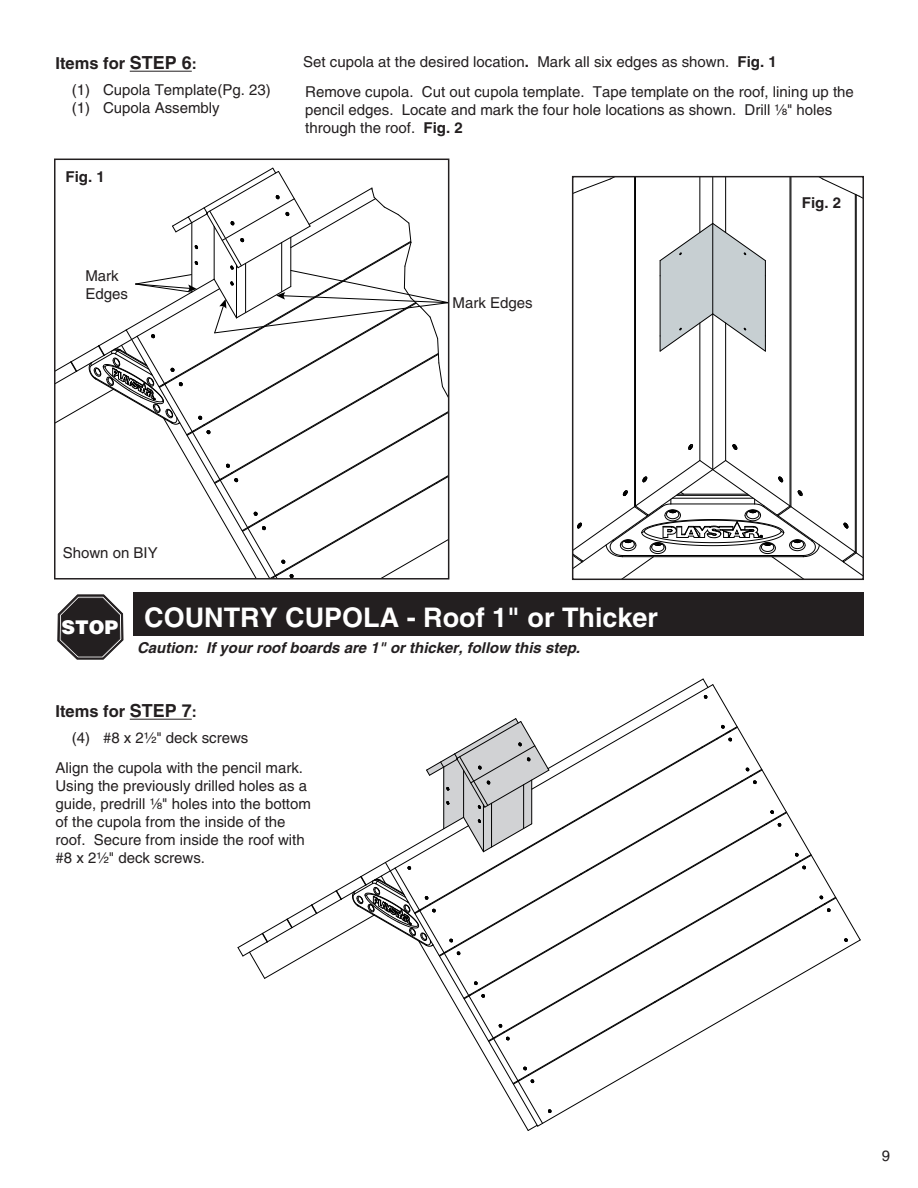
<style>
.page{position:relative;width:918px;height:1188px;background:#fff}
.page>*{position:absolute;margin:0;border:0;box-sizing:border-box;transform-origin:0 0}
.t1{font:700 27px "Helvetica";color:#fff}
.t2{font:900 18.9px "Helvetica";color:#fff}
.t3{font:700 16.5px "Helvetica";color:#231f20}
.t4{font:15px/18px "Helvetica";color:#231f20}
.t5{font:italic 700 15px "Helvetica";color:#231f20}
.t6{font:700 15px "Helvetica";color:#231f20}
.s1{font-size:18px}
.s2{font-size:15px}
.s3{font-weight:700}
.s4{font-family:"Helvetica Fraction"}
</style>
<div class="page">
<svg style="left:57px;top:167px;width:389px;height:410px"></svg>
<div style="left:54px;top:159px;width:395px;height:421px;border:2px solid #231f20"></div>
<svg style="left:237px;top:678px;width:624px;height:453px"></svg>
<hr style="left:130px;top:71px;width:62px;height:1px;background:#231f20">
<svg style="left:575px;top:179px;width:36px;height:14px"></svg>
<hr style="left:634px;top:177px;width:1px;height:330px;background:#000">
<hr style="left:635px;top:177px;width:1px;height:329px;background:#000">
<hr style="left:700px;top:323px;width:1px;height:137px;background:#000">
<hr style="left:700px;top:177px;width:1px;height:56px;background:#000">
<hr style="left:712px;top:177px;width:1px;height:293px;background:#000">
<hr style="left:725px;top:177px;width:1px;height:56px;background:#000">
<hr style="left:725px;top:323px;width:1px;height:137px;background:#000">
<svg style="left:688px;top:444px;width:5px;height:6px"></svg>
<svg style="left:732px;top:444px;width:5px;height:6px"></svg>
<hr style="left:790px;top:177px;width:1px;height:329px;background:#000">
<hr style="left:791px;top:177px;width:1px;height:330px;background:#000">
<hr style="left:855px;top:194px;width:1px;height:358px;background:#000">
<hr style="left:856px;top:195px;width:1px;height:358px;background:#000">
<svg style="left:575px;top:460px;width:286px;height:117px"></svg>
<svg style="left:659px;top:223px;width:107px;height:129px"></svg>
<svg style="left:822px;top:179px;width:39px;height:34px"></svg>
<div style="left:572px;top:176px;width:292px;height:404px;border:2px solid #231f20"></div>
<hr style="left:130px;top:719px;width:62px;height:1px;background:#231f20">
<div style="left:134px;top:593px;width:730px;height:43px;background:#231f20"></div>
<svg style="left:57px;top:594px;width:67px;height:66px"></svg>
<p class="t3" style="left:56px;top:54px;width:143px">Items for <span class="s1">STEP 6</span><span class="s2">:</span></p>
<p class="t4" style="left:72px;top:81px;width:201px">(1) Cupola Template(Pg. 23) (1) Cupola Assembly</p>
<p class="t6" style="left:66px;top:167px;width:41px">Fig. 1</p>
<p class="t4" style="left:85px;top:266px;width:44px">Mark<br>Edges</p>
<p class="t4" style="left:303px;top:47px;width:552px;line-height:29.7px">Set cupola at the desired location<span class="s3">.</span> Mark all six edges as shown. <span class="s3">Fig. 1<br></span>Remove cupola. Cut out cupola template. Tape template on the roof, lining up the</p>
<p class="t4" style="left:305px;top:101px;width:529px">pencil edges. Locate and mark the four hole locations as shown. Drill <span class="s4">Z\,</span>" holes through the roof. <span class="s3">Fig. 2</span></p>
<p class="t4" style="left:453px;top:294px;width:82px">Mark Edges</p>
<p class="t6" style="left:802px;top:193px;width:41px">Fig. 2</p>
<p class="t4" style="left:63px;top:544px;width:97px">Shown on BIY</p>
<p class="t2" style="left:62px;top:615px;width:58px">STOP</p>
<h1 class="t1" style="left:144px;top:601px;width:515px">COUNTRY CUPOLA - Roof 1" or Thicker</h1>
<p class="t5" style="left:137px;top:638px;width:445px">Caution: If your roof boards are 1" or thicker, follow this step.</p>
<p class="t3" style="left:56px;top:702px;width:143px">Items for <span class="s1">STEP 7</span><span class="s2">:</span></p>
<p class="t4" style="left:56px;top:723px;width:249px;line-height:30px;text-indent:16px">(4) #8 x 2<span class="s4">¹⁄x</span>" deck screws<br>Align the cupola with the pencil mark.</p>
<p class="t4" style="left:56px;top:777px;width:257px">Using the previously drilled holes as a guide, predrill <span class="s4">Z\,</span>" holes into the bottom of the cupola from the inside of the roof. Secure from inside the roof with #8 x 2<span class="s4">Z\x</span>" deck screws.</p>
<p class="t4" style="left:882px;top:1146px;width:10px">9</p>
</div>
